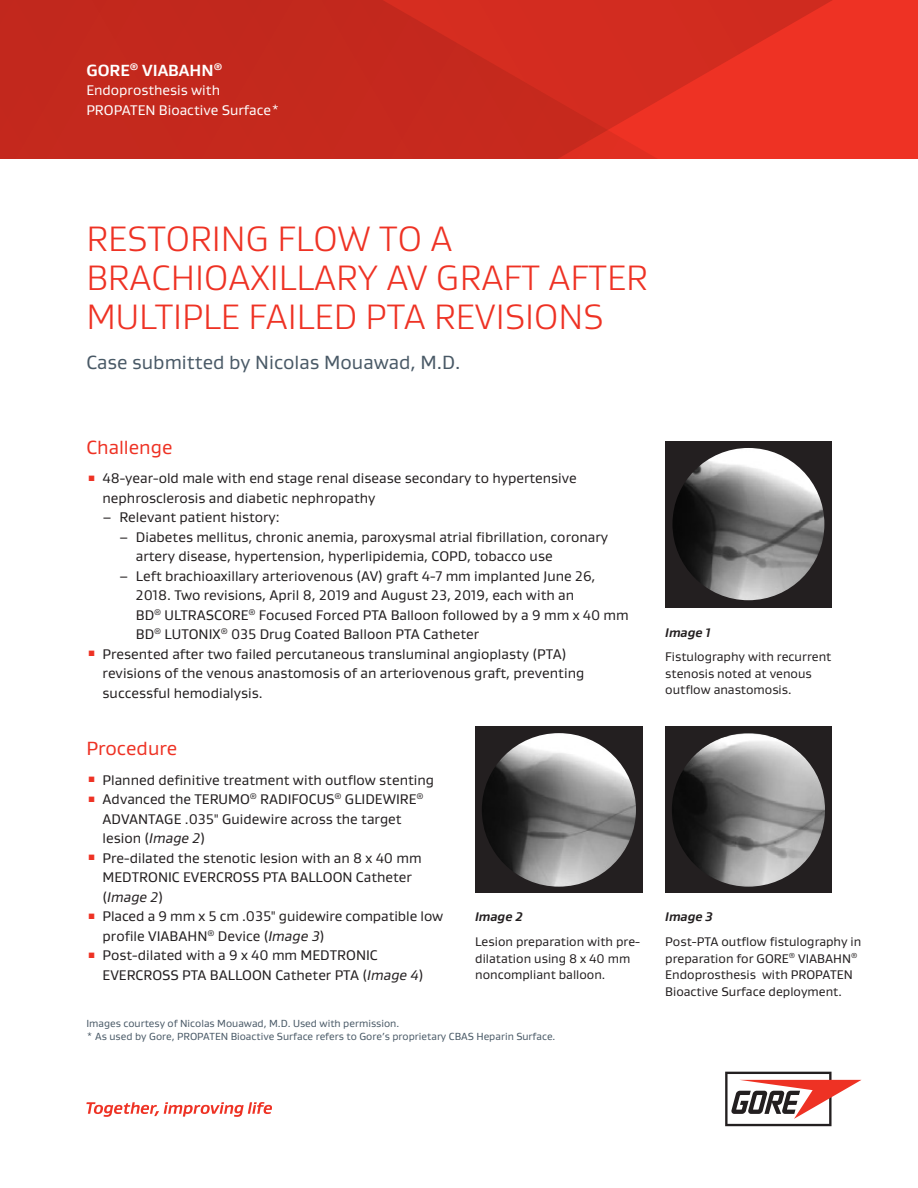
<style>
.page{position:relative;width:918px;height:1188px;background:#fff}
.page>*{position:absolute;margin:0;border:0;box-sizing:border-box;transform-origin:0 0}
.t1{font:300 36px/39px "Gore Gustan";color:#ee3224}
.t2{font:19.5px "Gore Gustan";color:#495966}
.t3{font:19.5px "Gore Gustan";color:#ee3224}
.t4{font:700 16.5px "Gore Gustan";color:#fff}
.t5{font:14.25px/19.5px "Gore Gustan";color:#231f20}
.t6{font:14.25px/19.5px "Gore Gustan";color:#fff}
.t7{font:12.75px/16.5px "Gore Gustan";color:#231f20}
.t8{font:italic 700 12.75px "Gore Gustan";letter-spacing:-.005em;color:#231f20}
.t9{font:10.5px/12.8px "Gore Gustan";color:#495966}
.s1{font-style:italic}
</style>
<div class="page">
<div style="left:0;top:0;width:918px;height:158px;background:#ee3224"></div>
<svg style="left:0;top:0;width:832px;height:158px;background:#cd2a1e"></svg>
<svg style="left:86px;top:1102px;width:186px;height:15px"></svg>
<div style="left:665px;top:441px;width:167px;height:166px;background:#231f20"></div>
<img style="left:672px;top:448px;width:152px;height:152px;border-radius:76px">
<div style="left:475px;top:727px;width:168px;height:166px;background:#231f20"></div>
<img style="left:482px;top:733px;width:154px;height:154px;border-radius:77px">
<div style="left:665px;top:727px;width:167px;height:166px;background:#231f20"></div>
<img style="left:672px;top:733px;width:153px;height:154px;border-radius:77px">
<svg style="left:725px;top:1072px;width:137px;height:54px"></svg>
<p class="t4" style="left:86px;top:59px;width:137px">GORE<sup>®</sup> VIABAHN<sup>®</sup></p>
<p class="t6" style="left:86px;top:80px;width:195px">Endoprosthesis with<br>PROPATEN Bioactive Surface*</p>
<h1 class="t1" style="left:86px;top:218px;width:563px">RESTORING FLOW TO A<br>BRACHIOAXILLARY AV GRAFT AFTER<br>MULTIPLE FAILED PTA REVISIONS</h1>
<h2 class="t2" style="left:86px;top:350px;width:376px">Case submitted by Nicolas Mouawad, M.D.</h2>
<h2 class="t3" style="left:86px;top:435px;width:88px">Challenge</h2>
<p class="t5" style="left:103px;top:468px;width:476px;text-indent:-16px"><sup>▪</sup> 48-year-old male with end stage renal disease secondary to hypertensive nephrosclerosis and diabetic nephropathy</p>
<p class="t5" style="left:103px;top:507px;width:178px">– Relevant patient history:</p>
<p class="t5" style="left:136px;top:527px;width:474px;text-indent:-17px">– Diabetes mellitus, chronic anemia, paroxysmal atrial fibrillation, coronary artery disease, hypertension, hyperlipidemia, COPD, tobacco use</p>
<p class="t5" style="left:136px;top:566px;width:494px;text-indent:-17px">– Left brachioaxillary arteriovenous (AV) graft 4-7 mm implanted June 26, 2018. Two revisions, April 8, 2019 and August 23, 2019, each with an<br>BD<sup>®</sup> ULTRASCORE<sup>®</sup> Focused Forced PTA Balloon followed by a 9 mm x 40 mm BD<sup>®</sup> LUTONIX<sup>®</sup> 035 Drug Coated Balloon PTA Catheter</p>
<p class="t5" style="left:103px;top:644px;width:483px;text-indent:-16px"><sup>▪</sup> Presented after two failed percutaneous transluminal angioplasty (PTA) revisions of the venous anastomosis of an arteriovenous graft, preventing successful hemodialysis.</p>
<h2 class="t3" style="left:86px;top:736px;width:92px">Procedure</h2>
<p class="t5" style="left:86px;top:770px;width:349px"><sup>▪</sup> Planned definitive treatment with outflow stenting</p>
<p class="t5" style="left:103px;top:789px;width:323px;text-indent:-16px"><sup>▪</sup> Advanced the TERUMO<sup>®</sup> RADIFOCUS<sup>®</sup> GLIDEWIRE<sup>®<br></sup>ADVANTAGE .035" Guidewire across the target lesion (<span class="s1">Image 2</span>)</p>
<p class="t5" style="left:103px;top:848px;width:321px;text-indent:-16px"><sup>▪</sup> Pre-dilated the stenotic lesion with an 8 x 40 mm<br>MEDTRONIC EVERCROSS PTA BALLOON Catheter (<span class="s1">Image 2</span>)</p>
<p class="t5" style="left:103px;top:906px;width:342px;text-indent:-16px"><sup>▪</sup> Placed a 9 mm x 5 cm .035" guidewire compatible low profile VIABAHN<sup>®</sup> Device (<span class="s1">Image 3</span>)</p>
<p class="t5" style="left:103px;top:945px;width:322px;text-indent:-16px"><sup>▪</sup> Post-dilated with a 9 x 40 mm MEDTRONIC<br>EVERCROSS PTA BALLOON Catheter PTA (<span class="s1">Image 4</span>)</p>
<p class="t8" style="left:475px;top:909px;width:49px">Image 2</p>
<p class="t7" style="left:475px;top:933px;width:166px">Lesion preparation with pre&shy;dilatation using 8 x 40 mm noncompliant balloon.</p>
<p class="t9" style="left:86px;top:1017px;width:471px">Images courtesy of Nicolas Mouawad, M.D. Used with permission.<br>* As used by Gore, PROPATEN Bioactive Surface refers to Gore’s proprietary CBAS Heparin Surface.</p>
<p class="t8" style="left:665px;top:624px;width:47px">Image 1</p>
<p class="t7" style="left:665px;top:648px;width:168px">Fistulography with recurrent stenosis noted at venous outflow anastomosis.</p>
<p class="t8" style="left:665px;top:909px;width:49px">Image 3</p>
<p class="t7" style="left:665px;top:933px;width:198px">Post-PTA outflow fistulography in preparation for GORE<sup>®</sup> VIABAHN<sup>®<br></sup>Endoprosthesis with PROPATEN<br>Bioactive Surface deployment.</p>
</div>
